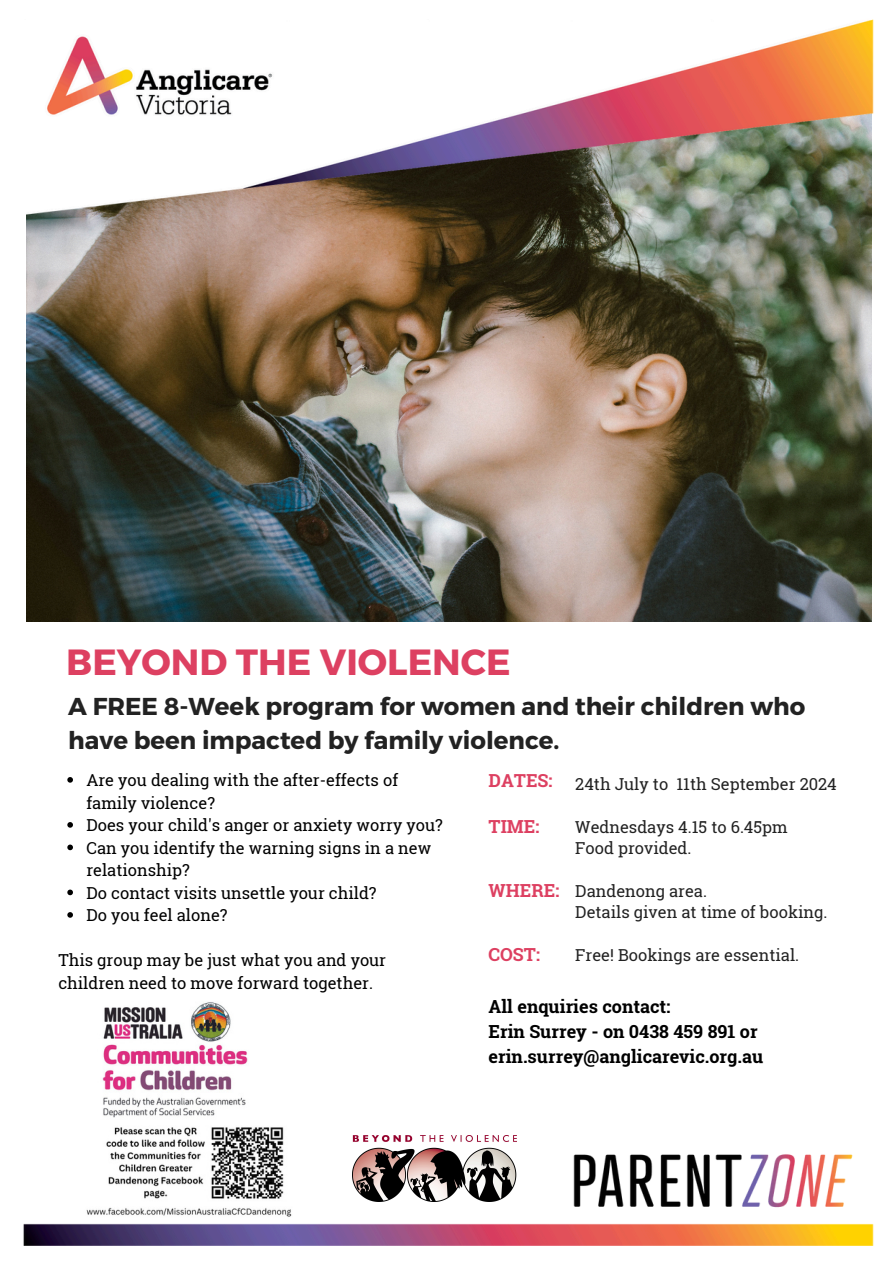
<style>
.page{position:relative;width:894px;height:1264px;background:#fff}
.page>*{position:absolute;margin:0;border:0;box-sizing:border-box;transform-origin:0 0}
.t1{font:700 36.45px "Montserrat";color:#dd4061}
.t2{font:700 24.45px/33.8px "Montserrat";color:#222}
.t3{font:700 18px/24.8px "Roboto Slab";color:#000}
.t4{font:700 18px "Roboto Slab";color:#dd4061}
.t5{font:16.5px/22.5px "Roboto Slab";color:#000}
.t6{font:16.5px "Roboto Slab";color:#222}
</style>
<div class="page">
<img style="left:23px;top:1135px;width:851px;height:111px">
<img style="left:353px;top:1135px;width:163px;height:66px">
<img style="left:27px;top:250px;width:843px;height:371px">
<img style="left:26px;top:19px;width:848px;height:231px">
<img style="left:82px;top:1002px;width:218px;height:217px">
<svg style="left:67px;top:777px;width:6px;height:5px"></svg>
<svg style="left:67px;top:822px;width:6px;height:5px"></svg>
<svg style="left:67px;top:844px;width:6px;height:6px"></svg>
<svg style="left:67px;top:889px;width:6px;height:6px"></svg>
<svg style="left:67px;top:912px;width:6px;height:5px"></svg>
<p class="t1" style="left:66px;top:638px;width:445px">BEYOND THE VIOLENCE</p>
<p class="t2" style="left:68px;top:688px;width:738px">A FREE 8-Week program for women and their children who have been impacted by family violence.</p>
<p class="t5" style="left:86px;top:768px;width:313px">Are you dealing with the after-effects of family violence?</p>
<p class="t5" style="left:86px;top:813px;width:358px">Does your child's anger or anxiety worry you?</p>
<p class="t5" style="left:86px;top:836px;width:346px">Can you identify the warning signs in a new relationship?</p>
<h4 class="t5" style="left:86px;top:881px;width:292px">Do contact visits unsettle your child?</h4>
<p class="t5" style="left:86px;top:903px;width:143px">Do you feel alone?</p>
<p class="t5" style="left:58px;top:948px;width:329px">This group may be just what you and your children need to move forward together.</p>
<h3 class="t4" style="left:488px;top:768px;width:65px">DATES:</h3>
<h3 class="t4" style="left:488px;top:814px;width:52px">TIME:</h3>
<p class="t4" style="left:488px;top:878px;width:72px">WHERE:</p>
<p class="t4" style="left:488px;top:942px;width:53px">COST:</p>
<p class="t6" style="left:575px;top:772px;width:263px">24th July to 11th September 2024</p>
<p class="t6" style="left:575px;top:815px;width:214px">Wednesdays 4.15 to 6.45pm</p>
<p class="t6" style="left:575px;top:837px;width:118px">Food provided.</p>
<p class="t6" style="left:575px;top:879px;width:133px">Dandenong area.</p>
<h3 class="t6" style="left:575px;top:901px;width:253px">Details given at time of booking.</h3>
<h3 class="t6" style="left:575px;top:943px;width:225px">Free! Bookings are essential.</h3>
<p class="t3" style="left:488px;top:993px;width:276px">All enquiries contact:<br>Erin Surrey - on 0438 459 891 or erin.surrey@anglicarevic.org.au</p>
</div>
